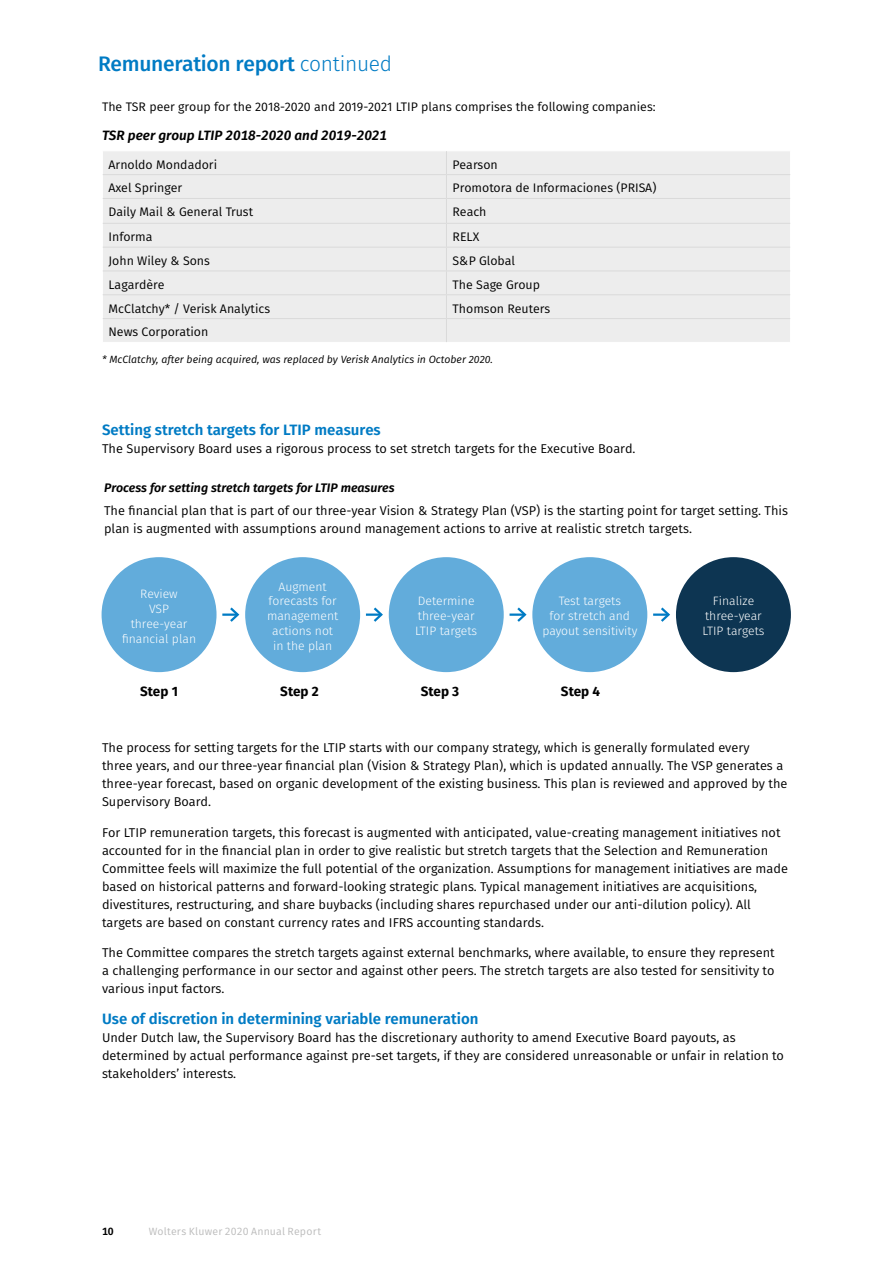
<style>
.page{position:relative;width:893px;height:1263px;background:#fff}
.page>*{position:absolute;margin:0;border:0;box-sizing:border-box;transform-origin:0 0}
.t1{font:700 22.95px "Fira Sans";color:#007bc4}
.t2{font:500 21px "Fira Sans";letter-spacing:-.015em;color:#007bc4}
.t3{font:600 15px "Fira Sans";color:#007bc4}
.t4{font:italic 600 13.5px "Fira Sans";color:#000}
.t5{font:700 13.5px "Fira Sans";color:#000}
.t6{font:12.75px/18px "Fira Sans";color:#000}
.t7{font:12.3px "Fira Sans";color:#000}
.t8{font:italic 600 12.3px "Fira Sans";color:#000}
.t9{font:300 12.15px/14.9px "Fira Sans";color:#fff;text-align:center}
.t10{font:italic 10.5px "Fira Sans";color:#000}
.t11{font:10.5px "Fira Sans";letter-spacing:.015em;color:#bcbcbc}
.t12{font:600 10.5px "Fira Sans";color:#000}
.s1{font-weight:300}
</style>
<div class="page">
<div style="left:103px;top:151px;width:687px;height:191px;background:#ededed"></div>
<hr style="left:103px;top:174px;width:343px;height:1px;background:#dadada">
<hr style="left:446px;top:174px;width:344px;height:1px;background:#dadada">
<hr style="left:103px;top:198px;width:343px;height:1px;background:#dadada">
<hr style="left:446px;top:198px;width:344px;height:1px;background:#dadada">
<hr style="left:103px;top:223px;width:343px;height:1px;background:#dadada">
<hr style="left:446px;top:223px;width:344px;height:1px;background:#dadada">
<hr style="left:103px;top:247px;width:343px;height:1px;background:#dadada">
<hr style="left:446px;top:247px;width:344px;height:1px;background:#dadada">
<hr style="left:103px;top:271px;width:343px;height:1px;background:#dadada">
<hr style="left:446px;top:271px;width:344px;height:1px;background:#dadada">
<hr style="left:103px;top:294px;width:343px;height:1px;background:#dadada">
<hr style="left:446px;top:294px;width:344px;height:1px;background:#dadada">
<hr style="left:103px;top:318px;width:343px;height:1px;background:#dadada">
<hr style="left:446px;top:318px;width:344px;height:1px;background:#dadada">
<svg style="left:446px;top:151px;width:1px;height:191px"></svg>
<div style="left:102px;top:557px;width:115px;height:115px;background:#62acdb;border-radius:50%"></div>
<div style="left:676px;top:557px;width:115px;height:115px;background:#0d3552;border-radius:50%"></div>
<div style="left:245px;top:557px;width:115px;height:115px;background:#62acdb;border-radius:50%"></div>
<div style="left:532px;top:557px;width:115px;height:115px;background:#62acdb;border-radius:50%"></div>
<div style="left:389px;top:557px;width:115px;height:115px;background:#62acdb;border-radius:50%"></div>
<hr style="left:222px;top:613px;width:16px;height:3px;background:#007bc4">
<svg style="left:228px;top:607px;width:12px;height:15px"></svg>
<hr style="left:366px;top:613px;width:15px;height:3px;background:#007bc4">
<svg style="left:371px;top:607px;width:12px;height:15px"></svg>
<hr style="left:510px;top:613px;width:15px;height:3px;background:#007bc4">
<svg style="left:515px;top:607px;width:12px;height:15px"></svg>
<hr style="left:653px;top:613px;width:15px;height:3px;background:#007bc4">
<svg style="left:658px;top:607px;width:12px;height:15px"></svg>
<h2 class="t2" style="left:98px;top:46px;width:296px">Remuneration report <span class="s1">continued</span></h2>
<p class="t7" style="left:102px;top:97px;width:555px">The TSR peer group for the 2018-2020 and 2019-2021 LTIP plans comprises the following companies:</p>
<p class="t4" style="left:102px;top:124px;width:286px">TSR peer group LTIP 2018-2020 and 2019-2021</p>
<p class="t7" style="left:109px;top:155px;width:110px">Arnoldo Mondadori</p>
<p class="t7" style="left:453px;top:155px;width:47px">Pearson</p>
<p class="t7" style="left:109px;top:179px;width:75px">Axel Springer</p>
<p class="t7" style="left:453px;top:179px;width:206px">Promotora de Informaciones (PRISA)</p>
<p class="t7" style="left:109px;top:203px;width:146px">Daily Mail &amp; General Trust</p>
<p class="t7" style="left:453px;top:203px;width:35px">Reach</p>
<p class="t7" style="left:109px;top:228px;width:46px">Informa</p>
<p class="t7" style="left:453px;top:228px;width:28px">RELX</p>
<p class="t7" style="left:109px;top:251px;width:103px">John Wiley &amp; Sons</p>
<p class="t7" style="left:453px;top:251px;width:64px">S&amp;P Global</p>
<p class="t7" style="left:109px;top:275px;width:58px">Lagardère</p>
<p class="t7" style="left:453px;top:275px;width:89px">The Sage Group</p>
<p class="t7" style="left:109px;top:299px;width:163px">McClatchy* / Verisk Analytics</p>
<p class="t7" style="left:453px;top:299px;width:99px">Thomson Reuters</p>
<p class="t7" style="left:109px;top:323px;width:101px">News Corporation</p>
<p class="t10" style="left:102px;top:351px;width:392px">* McClatchy, after being acquired, was replaced by Verisk Analytics in October 2020.</p>
<p class="t3" style="left:102px;top:418px;width:280px">Setting stretch targets for LTIP measures</p>
<p class="t6" style="left:102px;top:440px;width:535px">The Supervisory Board uses a rigorous process to set stretch targets for the Executive Board.</p>
<p class="t8" style="left:104px;top:478px;width:292px">Process for setting stretch targets for LTIP measures</p>
<p class="t6" style="left:104px;top:501px;width:685px">The financial plan that is part of our three-year Vision &amp; Strategy Plan (VSP) is the starting point for target setting. This plan is augmented with assumptions around management actions to arrive at realistic stretch targets.</p>
<p class="t9" style="left:267px;top:579px;width:73px">Augment forecasts for management actions not in the plan</p>
<p class="t9" style="left:122px;top:586px;width:76px">Review<br>VSP three-year financial plan</p>
<p class="t9" style="left:702px;top:594px;width:64px">Finalize three-year<br>LTIP targets</p>
<p class="t9" style="left:415px;top:594px;width:64px;text-align:left">Determine three-year<br>LTIP targets</p>
<p class="t9" style="left:542px;top:594px;width:97px">Test targets<br>for stretch and payout sensitivity</p>
<h1 class="t1" style="left:704px;top:604px;width:13px">=</h1>
<p class="t5" style="left:140px;top:679px;width:39px">Step 1</p>
<p class="t5" style="left:280px;top:679px;width:40px">Step 2</p>
<p class="t5" style="left:421px;top:679px;width:40px">Step 3</p>
<p class="t5" style="left:561px;top:679px;width:41px">Step 4</p>
<p class="t6" style="left:102px;top:738px;width:687px">The process for setting targets for the LTIP starts with our company strategy, which is generally formulated every<br>three years, and our three-year financial plan (Vision &amp; Strategy Plan), which is updated annually. The VSP generates a three-year forecast, based on organic development of the existing business. This plan is reviewed and approved by the Supervisory Board.</p>
<p class="t6" style="left:102px;top:823px;width:687px">For LTIP remuneration targets, this forecast is augmented with anticipated, value-creating management initiatives not accounted for in the financial plan in order to give realistic but stretch targets that the Selection and Remuneration Committee feels will maximize the full potential of the organization. Assumptions for management initiatives are made based on historical patterns and forward-looking strategic plans. Typical management initiatives are acquisitions, divestitures, restructuring, and share buybacks (including shares repurchased under our anti-dilution policy). All targets are based on constant currency rates and IFRS accounting standards.</p>
<p class="t6" style="left:102px;top:944px;width:674px;text-align:justify">The Committee compares the stretch targets against external benchmarks, where available, to ensure they represent a challenging performance in our sector and against other peers. The stretch targets are also tested for sensitivity to various input factors.</p>
<p class="t3" style="left:102px;top:1006px;width:378px">Use of discretion in determining variable remuneration</p>
<p class="t6" style="left:102px;top:1028px;width:683px">Under Dutch law, the Supervisory Board has the discretionary authority to amend Executive Board payouts, as determined by actual performance against pre-set targets, if they are considered unreasonable or unfair in relation to stakeholders’ interests.</p>
<p class="t12" style="left:102px;top:1223px;width:13px">10</p>
<p class="t11" style="left:149px;top:1224px;width:174px">Wolters Kluwer 2020 Annual Report</p>
</div>
